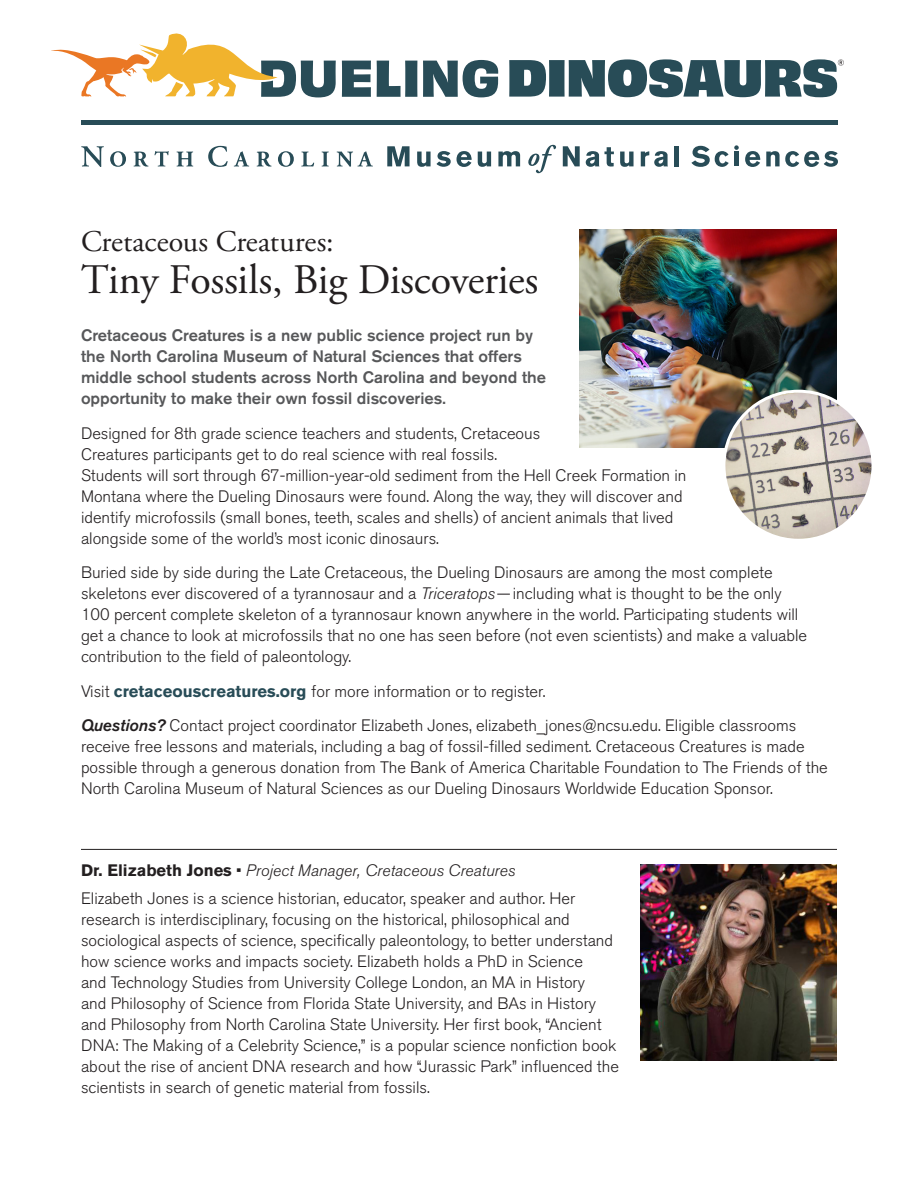
<style>
.page{position:relative;width:918px;height:1188px;background:#fff}
.page>*{position:absolute;margin:0;border:0;box-sizing:border-box;transform-origin:0 0}
.headline{font:42px "Adobe Garamond Pro";letter-spacing:-.005em;color:#231f20}
.headline-2{font:30px "Adobe Garamond Pro";color:#231f20}
.body_text{font:300 16.5px/21px "Akzidenz Grotesk BE";color:#231f20}
.body_text-2{font:500 16.5px/21px "Akzidenz Grotesk BE";color:#57585a}
.body_text-3{font:italic 300 16.5px "Akzidenz Grotesk BE";color:#231f20}
.s1{font-style:italic}
.s2{font-weight:700;color:#284c57}
.s3{font-weight:500;font-style:italic}
.s4{font-weight:700;font-style:normal}
.s5{font-style:normal}
</style>
<div class="page">
<hr style="left:81px;top:120px;width:757px;height:4px;background:#284c57">
<svg style="left:81px;top:146px;width:23px;height:21px"></svg>
<svg style="left:110px;top:151px;width:16px;height:16px"></svg>
<svg style="left:134px;top:151px;width:35px;height:16px"></svg>
<svg style="left:177px;top:152px;width:16px;height:14px"></svg>
<svg style="left:208px;top:146px;width:20px;height:21px"></svg>
<svg style="left:234px;top:151px;width:15px;height:15px"></svg>
<svg style="left:257px;top:152px;width:15px;height:15px"></svg>
<svg style="left:278px;top:151px;width:16px;height:16px"></svg>
<svg style="left:301px;top:152px;width:13px;height:14px"></svg>
<svg style="left:322px;top:152px;width:7px;height:14px"></svg>
<svg style="left:337px;top:151px;width:36px;height:16px"></svg>
<svg style="left:387px;top:146px;width:23px;height:20px"></svg>
<svg style="left:417px;top:151px;width:34px;height:16px"></svg>
<svg style="left:457px;top:151px;width:15px;height:16px"></svg>
<svg style="left:478px;top:152px;width:13px;height:15px"></svg>
<svg style="left:498px;top:151px;width:22px;height:15px"></svg>
<svg style="left:528px;top:145px;width:28px;height:28px"></svg>
<svg style="left:563px;top:146px;width:17px;height:20px"></svg>
<svg style="left:586px;top:147px;width:28px;height:20px"></svg>
<svg style="left:620px;top:152px;width:14px;height:15px"></svg>
<svg style="left:641px;top:151px;width:27px;height:16px"></svg>
<hr style="left:675px;top:146px;width:4px;height:20px;background:#284c57">
<svg style="left:745px;top:151px;width:15px;height:16px"></svg>
<svg style="left:766px;top:151px;width:72px;height:16px"></svg>
<svg style="left:691px;top:145px;width:48px;height:22px"></svg>
<svg style="left:342px;top:61px;width:29px;height:36px"></svg>
<svg style="left:377px;top:61px;width:40px;height:36px"></svg>
<svg style="left:423px;top:60px;width:76px;height:37px"></svg>
<svg style="left:51px;top:33px;width:285px;height:64px"></svg>
<svg style="left:509px;top:59px;width:335px;height:38px"></svg>
<hr style="left:81px;top:849px;width:756px;height:1px;background:#231f20">
<img style="left:641px;top:864px;width:196px;height:196px">
<img style="left:580px;top:230px;width:256px;height:218px">
<img style="left:724px;top:391px;width:149px;height:149px;border-radius:75px">
<div style="left:722px;top:390px;width:153px;height:152px;border:3px solid #fff;border-radius:50%"></div>
<p class="headline-2" style="left:81px;top:224px;width:254px">Cretaceous Creatures:</p>
<p class="headline" style="left:81px;top:255px;width:459px">Tiny Fossils, Big Discoveries</p>
<p class="body_text-2" style="left:81px;top:325px;width:467px">Cretaceous Creatures is a new public science project run by the North Carolina Museum of Natural Sciences that offers middle school students across North Carolina and beyond the opportunity to make their own fossil discoveries.</p>
<p class="body_text" style="left:81px;top:423px;width:607px">Designed for 8th grade science teachers and students, Cretaceous<br>Creatures participants get to do real science with real fossils.<br>Students will sort through 67-million-year-old sediment from the Hell Creek Formation in Montana where the Dueling Dinosaurs were found. Along the way, they will discover and identify microfossils (small bones, teeth, scales and shells) of ancient animals that lived alongside some of the world’s most iconic dinosaurs.</p>
<p class="body_text" style="left:81px;top:562px;width:728px">Buried side by side during the Late Cretaceous, the Dueling Dinosaurs are among the most complete skeletons ever discovered of a tyrannosaur and a <span class="s1">Triceratops</span>—including what is thought to be the only 100 percent complete skeleton of a tyrannosaur known anywhere in the world. Participating students will get a chance to look at microfossils that no one has seen before (not even scientists) and make a valuable contribution to the field of paleontology.</p>
<p class="body_text" style="left:81px;top:681px;width:466px">Visit <span class="s2">cretaceouscreatures.org</span> for more information or to register.</p>
<p class="body_text" style="left:81px;top:715px;width:748px"><span class="s3">Questions?</span> Contact project coordinator Elizabeth Jones, elizabeth_jones@ncsu.edu. Eligible classrooms receive free lessons and materials, including a bag of fossil-filled sediment. Cretaceous Creatures is made possible through a generous donation from The Bank of America Charitable Foundation to The Friends of the North Carolina Museum of Natural Sciences as our Dueling Dinosaurs Worldwide Education Sponsor.</p>
<p class="body_text-3" style="left:81px;top:861px;width:436px"><span class="s4">Dr. Elizabeth Jones</span> <span class="s5">•</span> Project Manager, Cretaceous Creatures</p>
<p class="body_text" style="left:81px;top:888px;width:539px">Elizabeth Jones is a science historian, educator, speaker and author. Her research is interdisciplinary, focusing on the historical, philosophical and sociological aspects of science, specifically paleontology, to better understand how science works and impacts society. Elizabeth holds a PhD in Science<br>and Technology Studies from University College London, an MA in History<br>and Philosophy of Science from Florida State University, and BAs in History and Philosophy from North Carolina State University. Her first book, “Ancient DNA: The Making of a Celebrity Science,” is a popular science nonfiction book about the rise of ancient DNA research and how “Jurassic Park” influenced the scientists in search of genetic material from fossils.</p>
</div>
